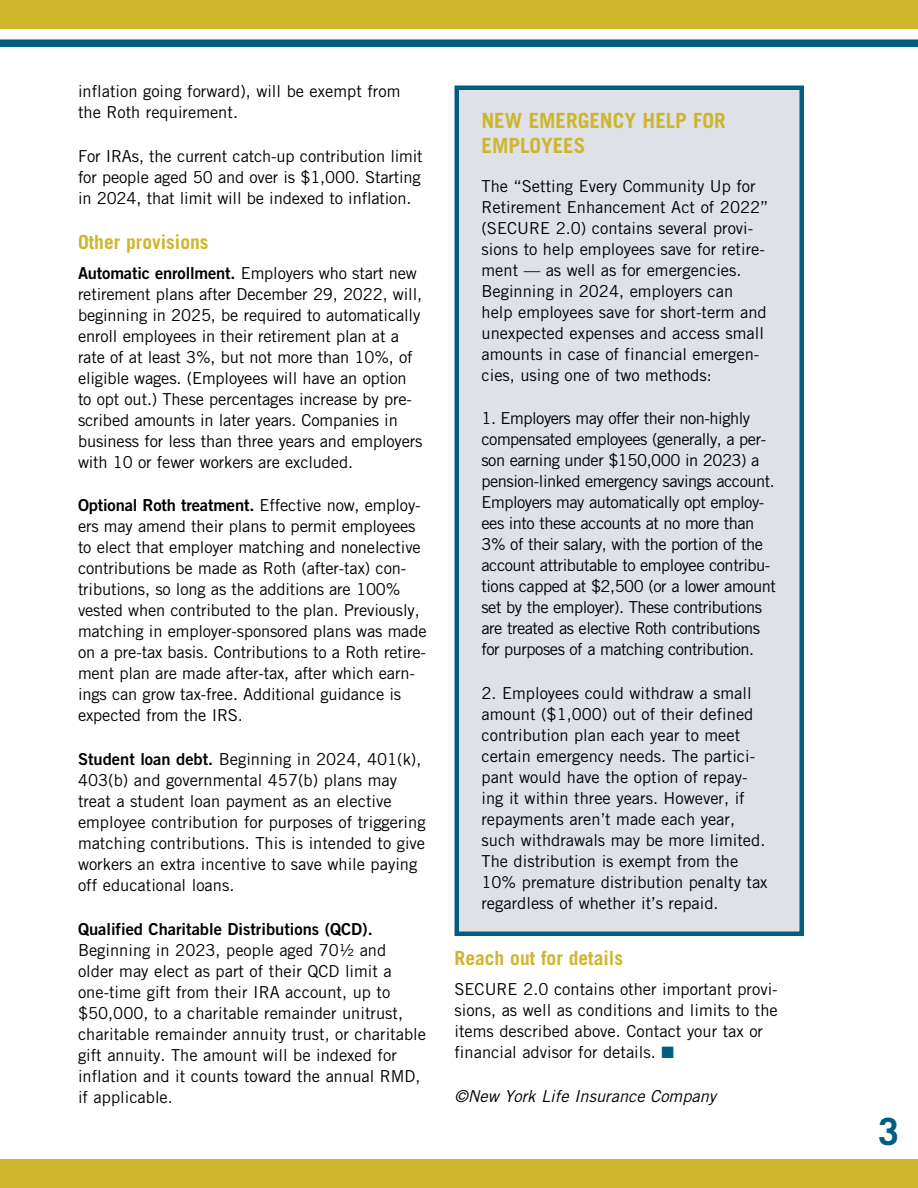
<style>
.page{position:relative;width:918px;height:1188px;background:#fff}
.page>*{position:absolute;margin:0;border:0;box-sizing:border-box;transform-origin:0 0}
.t1{font:700 37.5px "Trade Gothic LT Std";color:#005f80}
.t2{font:700 21px/25.2px "Trade Gothic LT Std";color:#ceb52c}
.t3{font:700 19.5px "Trade Gothic LT Std";color:#ceb52c}
.t4{font:16.5px/21px "Trade Gothic LT Std";color:#000}
.t5{font:16.5px/21px "Trade Gothic LT Std";letter-spacing:-.03em;color:#000}
.t6{font:16.5px "Trade Gothic LT Std Bd 2";letter-spacing:-.01em;color:#000}
.t7{font:italic 16.5px "Trade Gothic LT Std";color:#000}
.s1{font-family:"Trade Gothic LT Std"}
.s2{font-family:"Trade Gothic LT Std Bd 2"}
.s3{color:#005f80}
</style>
<div class="page">
<div style="left:0;top:0;width:918px;height:29px;background:#ceb52c"></div>
<div style="left:0;top:39px;width:918px;height:8px;background:#005f80"></div>
<div style="left:0;top:1159px;width:918px;height:29px;background:#ceb52c"></div>
<div style="left:457px;top:88px;width:345px;height:846px;background:#dee2e8"></div>
<div style="left:454px;top:86px;width:350px;height:850px;border:4px solid #005f80"></div>
<p class="t4" style="left:78px;top:81px;width:324px">inflation going forward), will be exempt from the Roth requirement.</p>
<p class="t4" style="left:78px;top:145px;width:346px;text-align:justify">For IRAs, the current catch-up contribution limit for people aged 50 and over is $1,000. Starting in 2024, that limit will be indexed to inflation.</p>
<p class="t3" style="left:78px;top:230px;width:132px">Other provisions</p>
<p class="t6" style="left:78px;top:263px;width:340px">Automatic enrollment. <span class="s1">Employers who start new</span></p>
<p class="t4" style="left:78px;top:283px;width:346px">retirement plans after December 29, 2022, will, beginning in 2025, be required to automatically enroll employees in their retirement plan at a rate of at least 3%, but not more than 10%, of eligible wages. (Employees will have an option to opt out.) These percentages increase by pre&shy;scribed amounts in later years. Companies in business for less than three years and employers with 10 or fewer workers are excluded.</p>
<p class="t6" style="left:78px;top:495px;width:344px">Optional Roth treatment. <span class="s1">Effective now, employ-</span></p>
<p class="t4" style="left:78px;top:516px;width:350px">ers may amend their plans to permit employees to elect that employer matching and nonelective contributions be made as Roth (after-tax) con&shy;tributions, so long as the additions are 100% vested when contributed to the plan. Previously, matching in employer-sponsored plans was made on a pre-tax basis. Contributions to a Roth retire&shy;ment plan are made after-tax, after which earn&shy;ings can grow tax-free. Additional guidance is expected from the IRS.</p>
<p class="t4" style="left:78px;top:748px;width:349px"><span class="s2">Student loan debt.</span> Beginning in 2024, 401(k), 403(b) and governmental 457(b) plans may treat a student loan payment as an elective employee contribution for purposes of triggering matching contributions. This is intended to give workers an extra incentive to save while paying off educational loans.</p>
<p class="t6" style="left:78px;top:918px;width:296px">Qualified Charitable Distributions (QCD).</p>
<p class="t4" style="left:78px;top:939px;width:350px">Beginning in 2023, people aged 70½ and older may elect as part of their QCD limit a one-time gift from their IRA account, up to $50,000, to a charitable remainder unitrust, charitable remainder annuity trust, or charitable gift annuity. The amount will be indexed for inflation and it counts toward the annual RMD, if applicable.</p>
<p class="t3" style="left:454px;top:946px;width:170px">Reach out for details</p>
<p class="t2" style="left:482px;top:107px;width:246px">NEW EMERGENCY HELP FOR<br>EMPLOYEES</p>
<p class="t4" style="left:482px;top:175px;width:289px">The “Setting Every Community Up for Retirement Enhancement Act of 2022” (SECURE 2.0) contains several provi&shy;sions to help employees save for retire&shy;ment — as well as for emergencies.<br>Beginning in 2024, employers can help employees save for short-term and unexpected expenses and access small amounts in case of financial emergen&shy;cies, using one of two methods:</p>
<p class="t5" style="left:482px;top:408px;width:296px">1. Employers may offer their non-highly compensated employees (generally, a per&shy;son earning under $150,000 in 2023) a pension-linked emergency savings account.<br>Employers may automatically opt employ&shy;ees into these accounts at no more than 3% of their salary, with the portion of the account attributable to employee contribu&shy;tions capped at $2,500 (or a lower amount set by the employer). These contributions are treated as elective Roth contributions for purposes of a matching contribution.</p>
<p class="t4" style="left:482px;top:682px;width:288px">2. Employees could withdraw a small amount ($1,000) out of their defined contribution plan each year to meet certain emergency needs. The partici&shy;pant would have the option of repay&shy;ing it within three years. However, if repayments aren’t made each year, such withdrawals may be more limited.<br>The distribution is exempt from the 10% premature distribution penalty tax regardless of whether it’s repaid.</p>
<p class="t4" style="left:454px;top:979px;width:325px">SECURE 2.0 contains other important provi&shy;sions, as well as conditions and limits to the items described above. Contact your tax or financial advisor for details. <span class="s3">■</span></p>
<p class="t7" style="left:454px;top:1086px;width:263px">©New York Life Insurance Company</p>
<h1 class="t1" style="left:878px;top:1108px;width:22px">3</h1>
</div>
